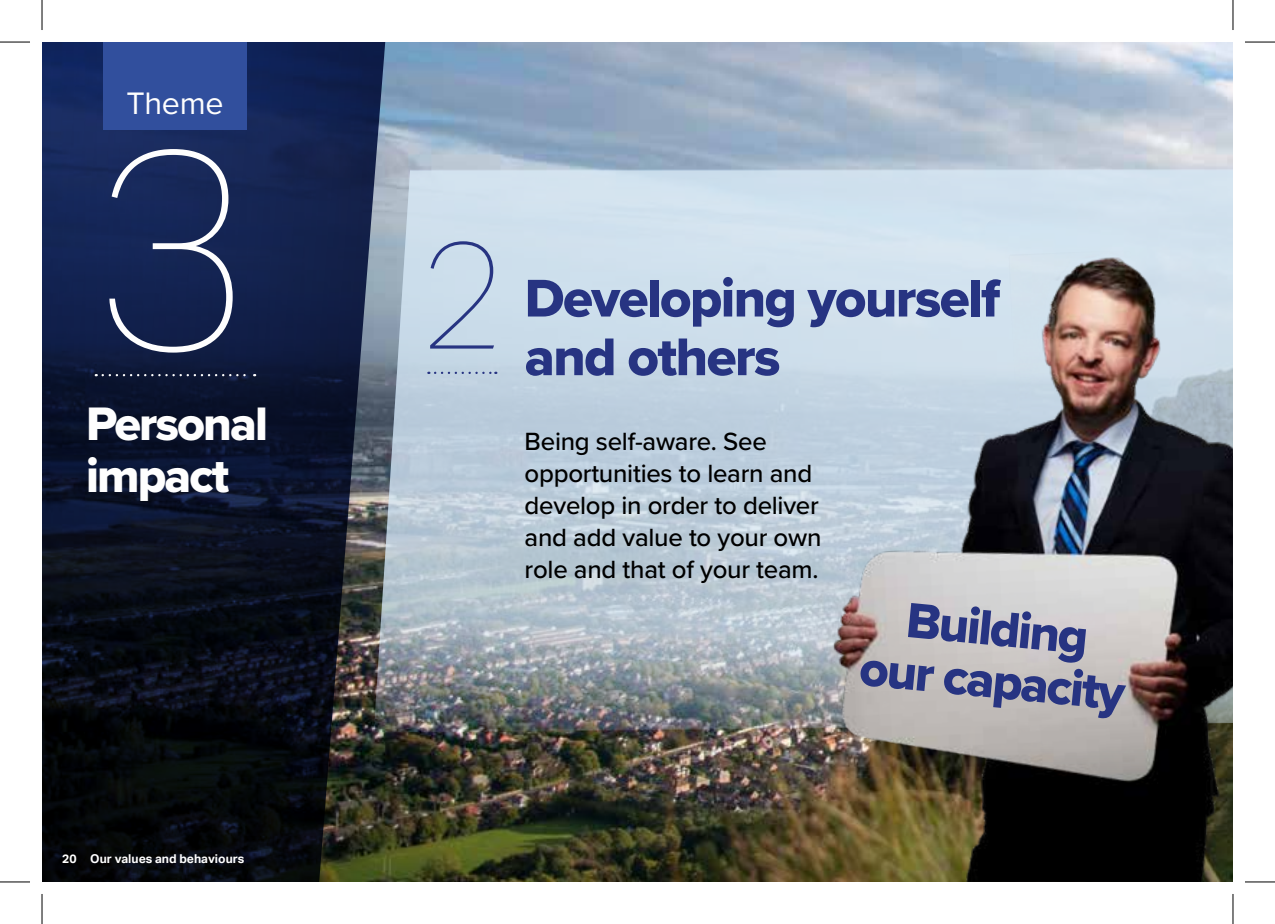
<style>
.page{position:relative;width:1275px;height:924px;background:#fff}
.page>*{position:absolute;margin:0;border:0;box-sizing:border-box;transform-origin:0 0}
.t1{font:279.4px "Aktiv Grotesk Hair";color:#fff}
.t2{font:151px "Aktiv Grotesk Hair";color:#283583}
.t3{font:55px "Proxima Nova Extrabld";letter-spacing:-.03em;color:#283583}
.t4{font:51.2px/52.2px "Proxima Nova Extrabld";color:#283583;text-align:center}
.t5{font:48.6px/52.2px "Proxima Nova Extrabld";letter-spacing:-.04em;color:#fff}
.t6{font:32.2px "Proxima Nova";letter-spacing:-.01em;color:#fff}
.t7{font:500 25.8px/32px "Proxima Nova";letter-spacing:-.01em;color:#000}
.t8{font:700 12.2px "Aktiv Grotesk";color:#fff}
</style>
<div class="page">
<img style="left:42px;top:42px;width:1191px;height:839px">
<hr style="left:0;top:42px;width:30px;height:1px;background:#000">
<hr style="left:1245px;top:42px;width:30px;height:1px;background:#000">
<hr style="left:0;top:881px;width:30px;height:1px;background:#000">
<hr style="left:1245px;top:881px;width:30px;height:1px;background:#000">
<hr style="left:42px;top:0;width:1px;height:30px;background:#000">
<hr style="left:42px;top:893px;width:1px;height:30px;background:#000">
<hr style="left:1232px;top:0;width:1px;height:30px;background:#000">
<hr style="left:1232px;top:893px;width:1px;height:30px;background:#000">
<p class="t6" style="left:126px;top:79px;width:98px">Theme</p>
<h1 class="t1" style="left:88px;top:94px;width:167px">3</h1>
<h3 class="t5" style="left:86px;top:396px;width:183px">Personal impact</h3>
<p class="t8" style="left:62px;top:851px;width:184px">20 Our values and behaviours</p>
<h2 class="t2" style="left:417px;top:212px;width:91px">2</h2>
<h3 class="t3" style="left:524px;top:257px;width:477px">Developing yourself</h3>
<h3 class="t3" style="left:524px;top:315px;width:257px">and others</h3>
<p class="t7" style="left:524px;top:424px;width:298px">Being self-aware. See opportunities to learn and develop in order to deliver and add value to your own role and that of your team.</p>
<h3 class="t4" style="left:866px;top:589px;width:268px;rotate:5deg">Building our capacity</h3>
</div>
